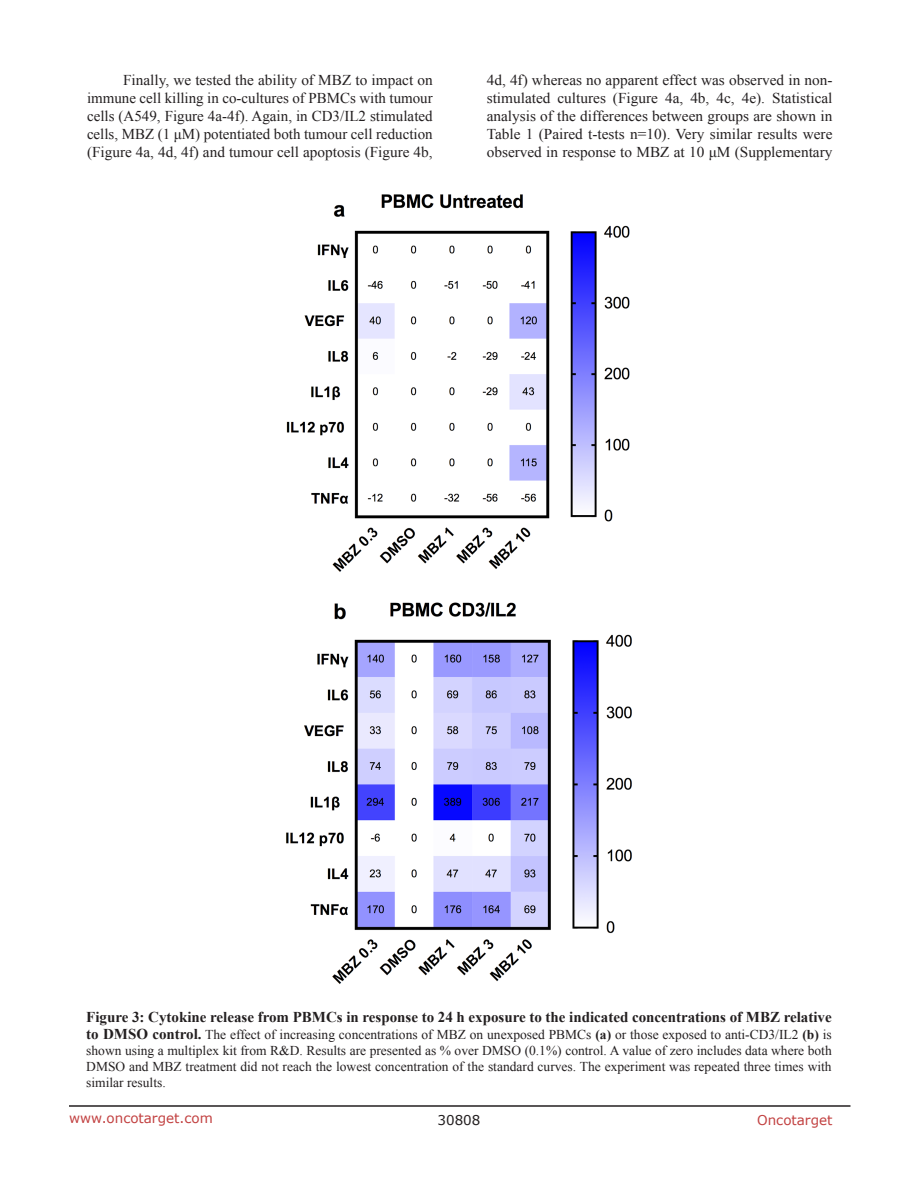
<style>
.page{position:relative;width:918px;height:1188px;background:#fff}
.page>*{position:absolute;margin:0;border:0;box-sizing:border-box;transform-origin:0 0}
.t1{font:15px/18px "Times New Roman";color:#231f20;text-align:justify}
.t2{font:700 15px "Times New Roman";color:#231f20}
.t3{font:13.5px/16.2px "Times New Roman";color:#231f20;text-align:justify}
.t4{font:13.5px "Verdana";color:#c24141}
.t5{font:13.5px "Verdana";color:#231f20}
.s1{font-weight:700;font-size:15px}
.s2{font-weight:700}
</style>
<div class="page">
<hr style="left:69px;top:1105px;width:781px;height:2px;background:#231f20">
<img style="left:286px;top:194px;width:346px;height:790px">
<p class="t1" style="left:87px;top:71px;width:347px;text-indent:36px">Finally, we tested the ability of MBZ to impact on immune cell killing in co-cultures of PBMCs with tumour cells (A549, Figure 4a-4f). Again, in CD3/IL2 stimulated cells, MBZ (1 μM) potentiated both tumour cell reduction (Figure 4a, 4d, 4f) and tumour cell apoptosis (Figure 4b,</p>
<p class="t1" style="left:487px;top:71px;width:347px">4d, 4f) whereas no apparent effect was observed in non&shy;stimulated cultures (Figure 4a, 4b, 4c, 4e). Statistical analysis of the differences between groups are shown in Table 1 (Paired t-tests n=10). Very similar results were observed in response to MBZ at 10 μM (Supplementary</p>
<p class="t2" style="left:86px;top:1007px;width:747px">Figure 3: Cytokine release from PBMCs in response to 24 h exposure to the indicated concentrations of MBZ relative</p>
<p class="t3" style="left:86px;top:1026px;width:747px"><span class="s1">to DMSO control.</span> The effect of increasing concentrations of MBZ on unexposed PBMCs <span class="s2">(a)</span> or those exposed to anti-CD3/IL2 <span class="s2">(b)</span> is shown using a multiplex kit from R&amp;D. Results are presented as % over DMSO (0.1%) control. A value of zero includes data where both DMSO and MBZ treatment did not reach the lowest concentration of the standard curves. The experiment was repeated three times with similar results.</p>
<p class="t4" style="left:69px;top:1109px;width:145px">www.oncotarget.com</p>
<p class="t5" style="left:438px;top:1111px;width:44px">30808</p>
<p class="t4" style="left:757px;top:1111px;width:77px">Oncotarget</p>
</div>
